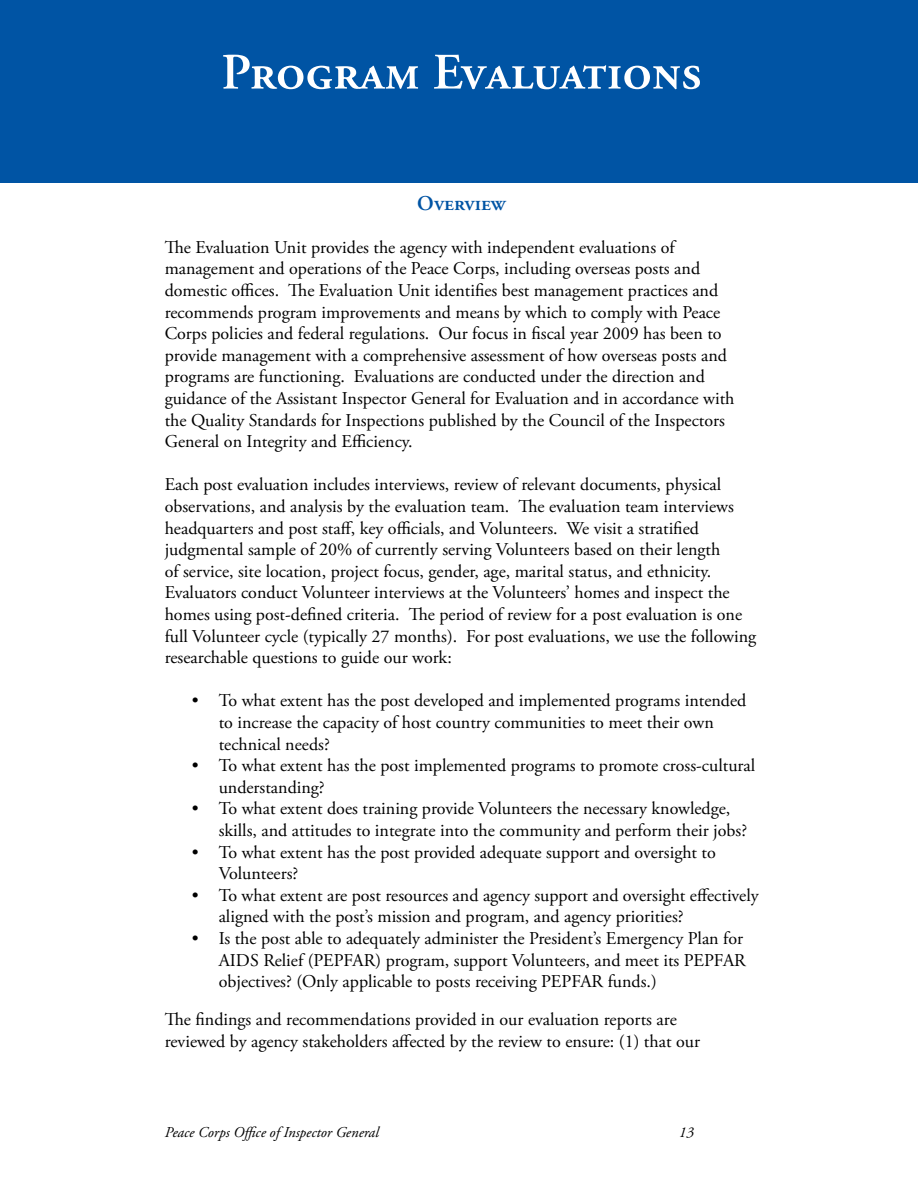
<style>
.page{position:relative;width:918px;height:1188px;background:#fff}
.page>*{position:absolute;margin:0;border:0;box-sizing:border-box;transform-origin:0 0}
.t1{font:600 51px "Adobe Garamond Pro";color:#fff}
.t2{font:600 21px "Adobe Garamond Pro";color:#0054a4}
.t3{font:18px/21.6px "Adobe Garamond Pro";letter-spacing:-.01em;color:#000}
.t4{font:18px/21.6px "Adobe Garamond Pro";letter-spacing:-.035em;color:#000}
.t5{font:18px/21.6px "Adobe Garamond Pro";letter-spacing:-.05em;color:#000}
.t6{font:italic 15px "Adobe Garamond Pro";color:#000}
</style>
<div class="page">
<div style="left:0;top:0;width:918px;height:182px;background:#0054a4"></div>
<h1 class="t1" style="left:221px;top:43px;width:482px">Program Evaluations</h1>
<p class="t2" style="left:417px;top:191px;width:90px">Overview</p>
<p class="t3" style="left:165px;top:237px;width:571px">The Evaluation Unit provides the agency with independent evaluations of management and operations of the Peace Corps, including overseas posts and domestic offices. The Evaluation Unit identifies best management practices and recommends program improvements and means by which to comply with Peace Corps policies and federal regulations. Our focus in fiscal year 2009 has been to provide management with a comprehensive assessment of how overseas posts and programs are functioning. Evaluations are conducted under the direction and guidance of the Assistant Inspector General for Evaluation and in accordance with the Quality Standards for Inspections published by the Council of the Inspectors General on Integrity and Efficiency.</p>
<p class="t4" style="left:165px;top:475px;width:593px">Each post evaluation includes interviews, review of relevant documents, physical observations, and analysis by the evaluation team. The evaluation team interviews headquarters and post staff, key officials, and Volunteers. We visit a stratified judgmental sample of 20% of currently serving Volunteers based on their length<br>of service, site location, project focus, gender, age, marital status, and ethnicity.<br>Evaluators conduct Volunteer interviews at the Volunteers’ homes and inspect the homes using post-defined criteria. The period of review for a post evaluation is one full Volunteer cycle (typically 27 months). For post evaluations, we use the following researchable questions to guide our work:</p>
<p class="t3" style="left:219px;top:691px;width:529px;text-indent:-27px">• To what extent has the post developed and implemented programs intended to increase the capacity of host country communities to meet their own technical needs?</p>
<p class="t3" style="left:219px;top:755px;width:538px;text-indent:-27px">• To what extent has the post implemented programs to promote cross-cultural understanding?</p>
<p class="t5" style="left:219px;top:799px;width:530px;text-indent:-27px">• To what extent does training provide Volunteers the necessary knowledge, skills, and attitudes to integrate into the community and perform their jobs?</p>
<p class="t3" style="left:219px;top:842px;width:499px;text-indent:-27px">• To what extent has the post provided adequate support and oversight to<br>Volunteers?</p>
<p class="t3" style="left:219px;top:885px;width:542px;text-indent:-27px">• To what extent are post resources and agency support and oversight effectively aligned with the post’s mission and program, and agency priorities?</p>
<p class="t3" style="left:219px;top:928px;width:529px;text-indent:-27px">• Is the post able to adequately administer the President’s Emergency Plan for<br>AIDS Relief (PEPFAR) program, support Volunteers, and meet its PEPFAR objectives? (Only applicable to posts receiving PEPFAR funds.)</p>
<p class="t3" style="left:165px;top:1009px;width:537px">The findings and recommendations provided in our evaluation reports are reviewed by agency stakeholders affected by the review to ensure: (1) that our</p>
<p class="t6" style="left:165px;top:1123px;width:216px">Peace Corps Office of Inspector General</p>
<p class="t6" style="left:679px;top:1123px;width:16px">13</p>
</div>
